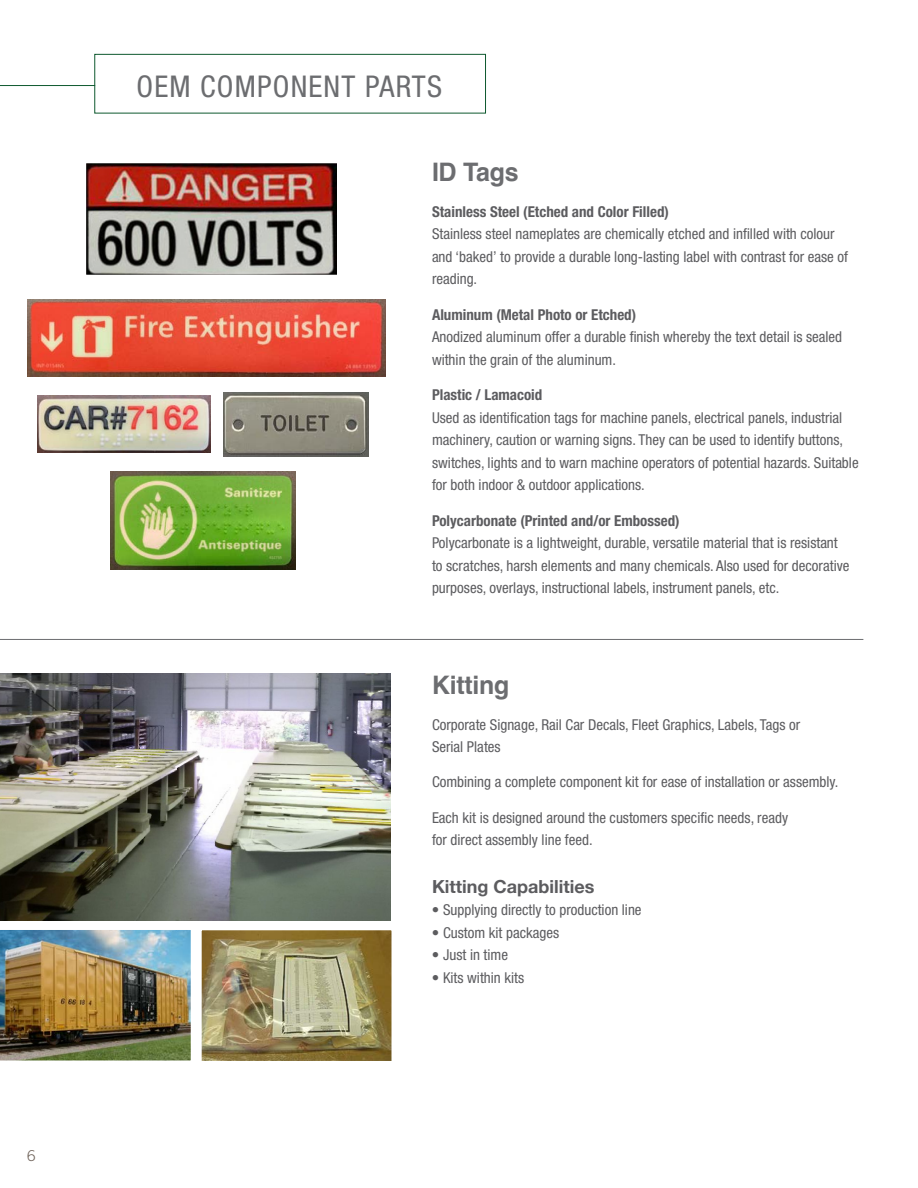
<style>
.page{position:relative;width:918px;height:1188px;background:#fff}
.page>*{position:absolute;margin:0;border:0;box-sizing:border-box;transform-origin:0 0}
.t1{font:condensed 30px "Helvetica Neue";letter-spacing:.04em;color:#6c6d70}
.Helvetical_Heading_2{font:700 25.5px "Helvetica";letter-spacing:-.01em;color:#6c6d70}
.body_copy{font:700 25.5px "Helvetica";letter-spacing:-.01em;color:#6c6d70}
.Helvetica_Narrow_Bod{font:700 18px "Helvetica Neue";color:#5c5c5f}
.Helvetica_Narrow_Bod-2{font:condensed 15px/22.5px "Helvetica Neue";color:#5c5c5f}
.t2{font:300 15px "Trade Gothic LT Std";color:#6e6259}
.s1{font-weight:700}
</style>
<div class="page">
<hr style="left:0;top:639px;width:863px;height:1px;background:#6c6d70">
<img style="left:224px;top:393px;width:144px;height:63px">
<img style="left:38px;top:395px;width:173px;height:58px">
<img style="left:110px;top:471px;width:186px;height:99px">
<img style="left:28px;top:299px;width:357px;height:77px">
<img style="left:0;top:674px;width:391px;height:247px">
<img style="left:0;top:930px;width:392px;height:131px">
<div style="left:94px;top:54px;width:392px;height:60px;background:#fff;border:1px solid #0e592f"></div>
<hr style="left:0;top:85px;width:95px;height:1px;background:#0e592f">
<img style="left:87px;top:164px;width:249px;height:110px">
<div style="left:79px;top:156px;width:269px;height:126px;border:7px solid #fff"></div>
<p class="t2" style="left:27px;top:1147px;width:10px">6</p>
<p class="t1" style="left:137px;top:69px;width:307px">OEM COMPONENT PARTS</p>
<p class="body_copy" style="left:432px;top:157px;width:88px">ID Tags</p>
<p class="Helvetica_Narrow_Bod-2" style="left:432px;top:200px;width:418px"><span class="s1">Stainless Steel (Etched and Color Filled)<br></span>Stainless steel nameplates are chemically etched and infilled with colour and ‘baked’ to provide a durable long-lasting label with contrast for ease of reading.</p>
<p class="Helvetica_Narrow_Bod-2" style="left:432px;top:303px;width:412px"><span class="s1">Aluminum (Metal Photo or Etched)<br></span>Anodized aluminum offer a durable finish whereby the text detail is sealed within the grain of the aluminum.</p>
<p class="Helvetica_Narrow_Bod-2" style="left:432px;top:384px;width:428px"><span class="s1">Plastic / Lamacoid<br></span>Used as identification tags for machine panels, electrical panels, industrial machinery, caution or warning signs. They can be used to identify buttons, switches, lights and to warn machine operators of potential hazards. Suitable for both indoor &amp; outdoor applications.</p>
<p class="Helvetica_Narrow_Bod-2" style="left:432px;top:509px;width:419px"><span class="s1">Polycarbonate (Printed and/or Embossed)<br></span>Polycarbonate is a lightweight, durable, versatile material that is resistant to scratches, harsh elements and many chemicals. Also used for decorative purposes, overlays, instructional labels, instrument panels, etc.</p>
<p class="Helvetical_Heading_2" style="left:432px;top:670px;width:79px">Kitting</p>
<p class="Helvetica_Narrow_Bod-2" style="left:432px;top:713px;width:370px">Corporate Signage, Rail Car Decals, Fleet Graphics, Labels, Tags or<br>Serial Plates</p>
<p class="Helvetica_Narrow_Bod-2" style="left:432px;top:771px;width:408px">Combining a complete component kit for ease of installation or assembly.</p>
<p class="Helvetica_Narrow_Bod-2" style="left:432px;top:806px;width:358px">Each kit is designed around the customers specific needs, ready for direct assembly line feed.</p>
<p class="Helvetica_Narrow_Bod" style="left:432px;top:872px;width:164px">Kitting Capabilities</p>
<p class="Helvetica_Narrow_Bod-2" style="left:432px;top:899px;width:211px">• Supplying directly to production line</p>
<p class="Helvetica_Narrow_Bod-2" style="left:432px;top:921px;width:129px">• Custom kit packages</p>
<p class="Helvetica_Narrow_Bod-2" style="left:432px;top:944px;width:78px">• Just in time</p>
<p class="Helvetica_Narrow_Bod-2" style="left:432px;top:966px;width:94px">• Kits within kits</p>
</div>
